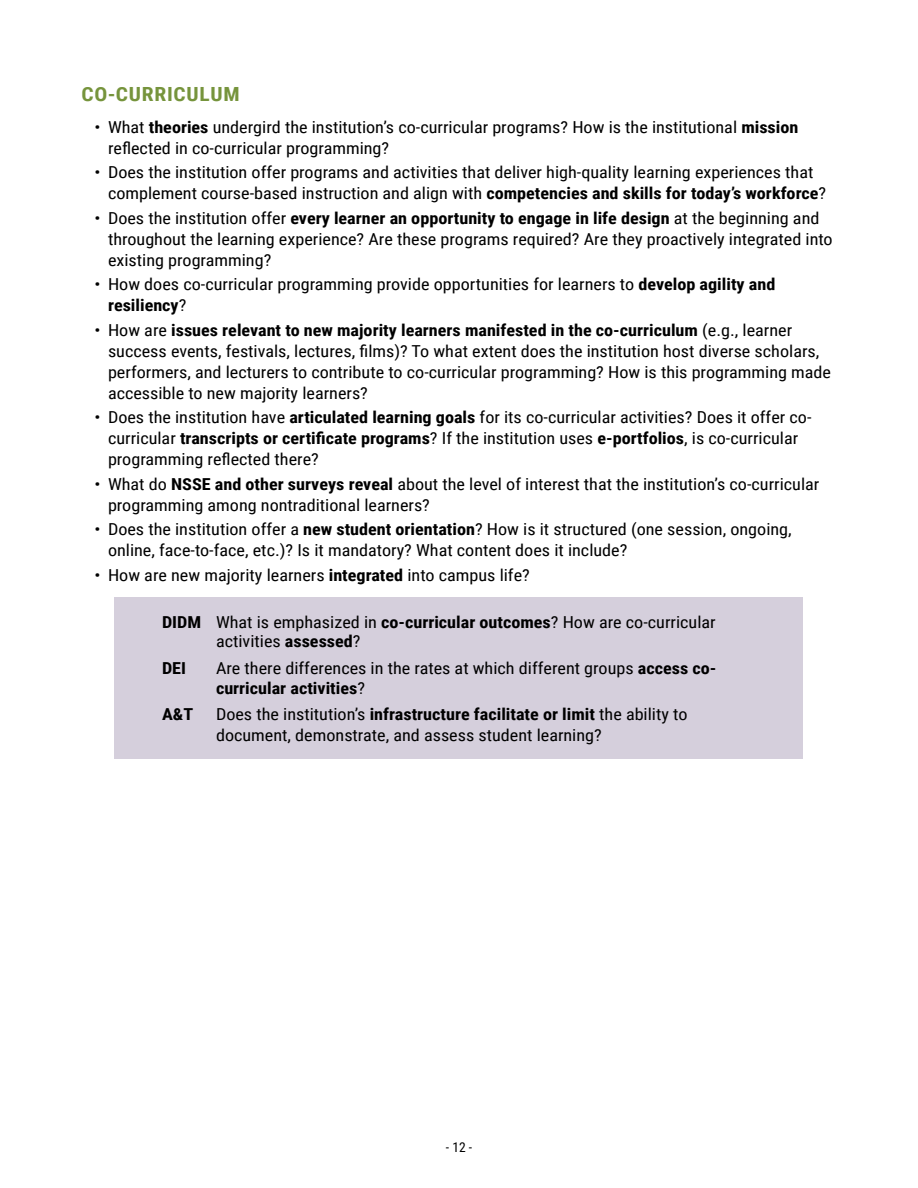
<style>
.page{position:relative;width:918px;height:1188px;background:#fff}
.page>*{position:absolute;margin:0;border:0;box-sizing:border-box;transform-origin:0 0}
.t1{font:700 19.5px "Roboto Condensed";letter-spacing:.035em;color:#76943c;scale:1.1 1}
.t2{font:16.5px/21px "Roboto Condensed";color:#000;scale:1.1 1}
.t3{font:700 16.5px "Roboto Condensed";color:#000;scale:1.1 1}
.t4{font:13.5px "Roboto Condensed";color:#000}
.s1{font-weight:700}
</style>
<div class="page">
<div style="left:115px;top:597px;width:688px;height:68px;background:#d5cfdc"></div>
<div style="left:115px;top:643px;width:688px;height:69px;background:#d5cfdc"></div>
<div style="left:115px;top:689px;width:688px;height:70px;background:#d5cfdc"></div>
<p class="t1" style="left:81px;top:81px;width:145px">CO-CURRICULUM</p>
<p class="t2" style="left:108px;top:116px;width:629px;text-indent:-14px">• What <span class="s1">theories</span> undergird the institution’s co-curricular programs? How is the institutional <span class="s1">mission </span>reflected in co-curricular programming?</p>
<p class="t2" style="left:108px;top:161px;width:654px;text-indent:-14px">• Does the institution offer programs and activities that deliver high-quality learning experiences that complement course-based instruction and align with <span class="s1">competencies and skills for today’s workforce</span>?</p>
<p class="t2" style="left:108px;top:207px;width:660px;text-indent:-14px">• Does the institution offer <span class="s1">every learner an opportunity to engage in life design</span> at the beginning and throughout the learning experience? Are these programs required? Are they proactively integrated into existing programming?</p>
<p class="t2" style="left:108px;top:273px;width:608px;text-indent:-14px">• How does co-curricular programming provide opportunities for learners to <span class="s1">develop agility and resiliency</span>?</p>
<p class="t2" style="left:108px;top:319px;width:659px;text-indent:-14px">• How are <span class="s1">issues relevant to new majority learners manifested in the co-curriculum</span> (e.g., learner success events, festivals, lectures, films)? To what extent does the institution host diverse scholars, performers, and lecturers to contribute to co-curricular programming? How is this programming made accessible to new majority learners?</p>
<p class="t2" style="left:108px;top:406px;width:641px;text-indent:-14px">• Does the institution have <span class="s1">articulated learning goals</span> for its co-curricular activities? Does it offer co&shy;curricular <span class="s1">transcripts or certificate programs</span>? If the institution uses <span class="s1">e-portfolios</span>, is co-curricular programming reflected there?</p>
<p class="t2" style="left:108px;top:473px;width:648px;text-indent:-14px">• What do <span class="s1">NSSE and other surveys reveal</span> about the level of interest that the institution’s co-curricular programming among nontraditional learners?</p>
<p class="t2" style="left:108px;top:518px;width:623px;text-indent:-14px">• Does the institution offer a <span class="s1">new student orientation</span>? How is it structured (one session, ongoing, online, face-to-face, etc.)? Is it mandatory? What content does it include?</p>
<p class="t2" style="left:94px;top:564px;width:397px">• How are new majority learners <span class="s1">integrated</span> into campus life?</p>
<p class="t2" style="left:216px;top:611px;width:456px;line-height:19.8px;text-indent:-54px"><span class="s1">DIDM</span> What is emphasized in <span class="s1">co-curricular outcomes</span>? How are co-curricular activities <span class="s1">assessed</span>?</p>
<p class="t3" style="left:162px;top:656px;width:23px">DEI</p>
<p class="t2" style="left:216px;top:658px;width:456px;line-height:19.8px">Are there differences in the rates at which different groups <span class="s1">access co&shy;curricular activities</span>?</p>
<p class="t3" style="left:162px;top:703px;width:30px">A&amp;T</p>
<p class="t2" style="left:216px;top:703px;width:430px">Does the institution’s <span class="s1">infrastructure facilitate or limit</span> the ability to document, demonstrate, and assess student learning?</p>
<p class="t4" style="left:446px;top:1138px;width:28px">- 12 -</p>
</div>
